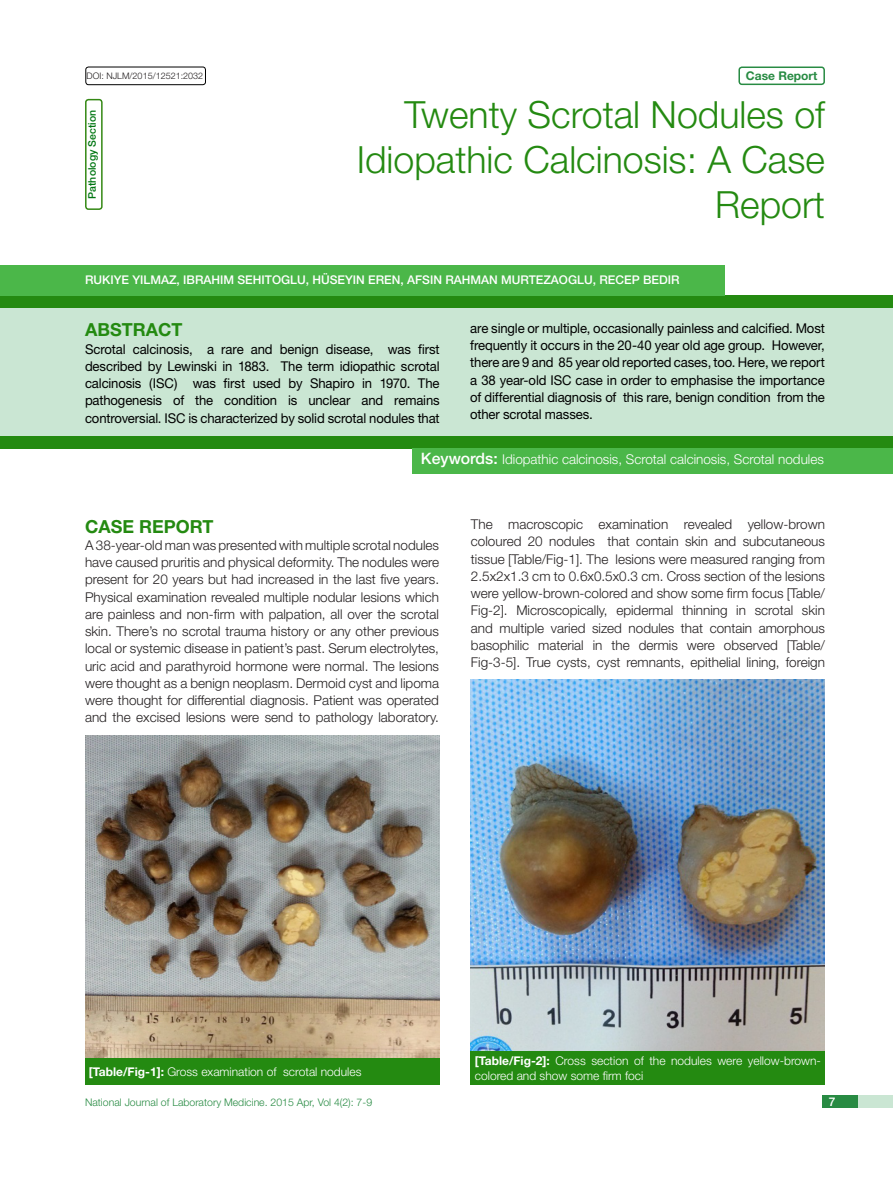
<style>
.page{position:relative;width:893px;height:1191px;background:#fff}
.page>*{position:absolute;margin:0;border:0;box-sizing:border-box;transform-origin:0 0}
.Main_Heading{font:300 37.5px/45px "Helvetica Neue";color:#248a11;text-align:right}
.Heading{font:700 18px "Helvetica Neue";color:#248a11}
.Body_Text{font:300 13.5px/17.2px "Helvetica Neue";color:#231f20;text-align:justify}
.Abstract_Text{font:13.5px/17.2px "Helvetica Neue";letter-spacing:-.01em;color:#000;text-align:justify}
.t1{font:300 13.5px "Helvetica Neue";color:#fff}
.Table_text{font:300 12px/15px "Helvetica Neue";color:#fff}
.Author{font:500 12px "Helvetica Neue";color:#fff}
.t2{font:700 12px "Helvetica Neue";color:#288b43}
.t3{font:300 10.5px "Helvetica Neue";color:#288b43}
.t4{font:500 10.5px "Helvetica Neue";color:#007612}
.t5{font:300 9px "Helvetica Neue";color:#231f20}
.s1{font-weight:500;font-size:15.75px}
.s2{font-weight:700}
</style>
<div class="page">
<div style="left:825px;top:1095px;width:68px;height:13px;background:#cae6d3"></div>
<div style="left:823px;top:1095px;width:35px;height:13px;background:#288b43"></div>
<div style="left:738px;top:66px;width:87px;height:19px;border:2px solid #288b43;border-radius:3px"></div>
<div style="left:85px;top:67px;width:121px;height:18px;border:1px solid #000;border-radius:3px"></div>
<div style="left:0;top:306px;width:893px;height:131px;background:#cae6d3"></div>
<div style="left:0;top:295px;width:893px;height:12px;background:#248a11"></div>
<div style="left:85px;top:99px;width:18px;height:111px;border:2px solid #348814;border-radius:3px"></div>
<div style="left:0;top:266px;width:724px;height:30px;background:#4bb749"></div>
<div style="left:0;top:436px;width:893px;height:12px;background:#248a11"></div>
<div style="left:412px;top:448px;width:481px;height:26px;background:#4bb749"></div>
<img style="left:85px;top:735px;width:354px;height:323px">
<img style="left:471px;top:679px;width:354px;height:372px">
<div style="left:85px;top:1058px;width:354px;height:26px;background:#248a11"></div>
<div style="left:471px;top:1051px;width:354px;height:33px;background:#248a11"></div>
<p class="t5" style="left:87px;top:70px;width:118px">DOI: NJLM/2015/12521:2032</p>
<p class="t2" style="left:746px;top:68px;width:73px">Case Report</p>
<p class="t4" style="left:86px;top:199px;width:90px;rotate:-90deg">PATHOLOGY SECTION</p>
<p class="Main_Heading" style="left:357px;top:92px;width:470px">Twenty Scrotal Nodules of<br>Idiopathic Calcinosis: A Case<br>Report</p>
<p class="Author" style="left:85px;top:273px;width:596px">RUKIYE YI LMAZ, IBRAHIM SEHITOGLU, HÜSEYIN EREN , AFSIN RAHMAN MURTEZAOGLU, RECEP BEDIR</p>
<p class="Heading" style="left:85px;top:319px;width:99px">ABSTRACT</p>
<p class="Abstract_Text" style="left:85px;top:340px;width:356px">Scrotal calcinosis, a rare and benign disease, was first described by Lewinski in 1883. The term idiopathic scrotal calcinosis (ISC) was first used by Shapiro in 1970. The pathogenesis of the condition is unclear and remains controversial. ISC is characterized by solid scrotal nodules that</p>
<p class="Abstract_Text" style="left:470px;top:319px;width:356px">are single or multiple, occasionally painless and calcified. Most frequently it occurs in the 20-40 year old age group. However, there are 9 and 85 year old reported cases, too. Here, we report a 38 year-old ISC case in order to emphasise the importance of differential diagnosis of this rare, benign condition from the other scrotal masses.</p>
<p class="t1" style="left:421px;top:451px;width:404px"><span class="s1">KEYWORDS:</span> Idiopathic calcinosis, Scrotal calcinosis, Scrotal nodules</p>
<p class="Heading" style="left:85px;top:515px;width:117px">Case report</p>
<p class="Body_Text" style="left:85px;top:536px;width:356px">A 38-year-old man was presented with multiple scrotal nodules have caused pruritis and physical deformity. The nodules were present for 20 years but had increased in the last five years.<br>Physical examination revealed multiple nodular lesions which are painless and non-firm with palpation, all over the scrotal skin. There’s no scrotal trauma history or any other previous local or systemic disease in patient’s past. Serum electrolytes, uric acid and parathyroid hormone were normal. The lesions were thought as a benign neoplasm. Dermoid cyst and lipoma were thought for differential diagnosis. Patient was operated and the excised lesions were send to pathology laboratory.</p>
<p class="Body_Text" style="left:471px;top:515px;width:356px">The macroscopic examination revealed yellow-brown coloured 20 nodules that contain skin and subcutaneous tissue [Table/Fig-1]. The lesions were measured ranging from 2.5x2x1.3 cm to 0.6x0.5x0.3 cm. Cross section of the lesions were yellow-brown-colored and show some firm focus [Table/ Fig-2]. Microscopically, epidermal thinning in scrotal skin and multiple varied sized nodules that contain amorphous basophilic material in the dermis were observed [Table/ Fig-3-5]. True cysts, cyst remnants, epithelial lining, foreign</p>
<p class="Table_text" style="left:89px;top:1064px;width:274px"><span class="s2">[Table/Fig-1]:</span> Gross examination of scrotal nodules</p>
<p class="Table_text" style="left:475px;top:1053px;width:348px"><span class="s2">[Table/Fig-2]:</span> Cross section of the nodules were yellow-brown&shy;colored and show some firm foci</p>
<p class="t3" style="left:85px;top:1096px;width:289px">National Journal of Laboratory Medicine. 2015 Apr, Vol 4(2): 7-9</p>
<p class="Author" style="left:829px;top:1094px;width:8px">7</p>
</div>
